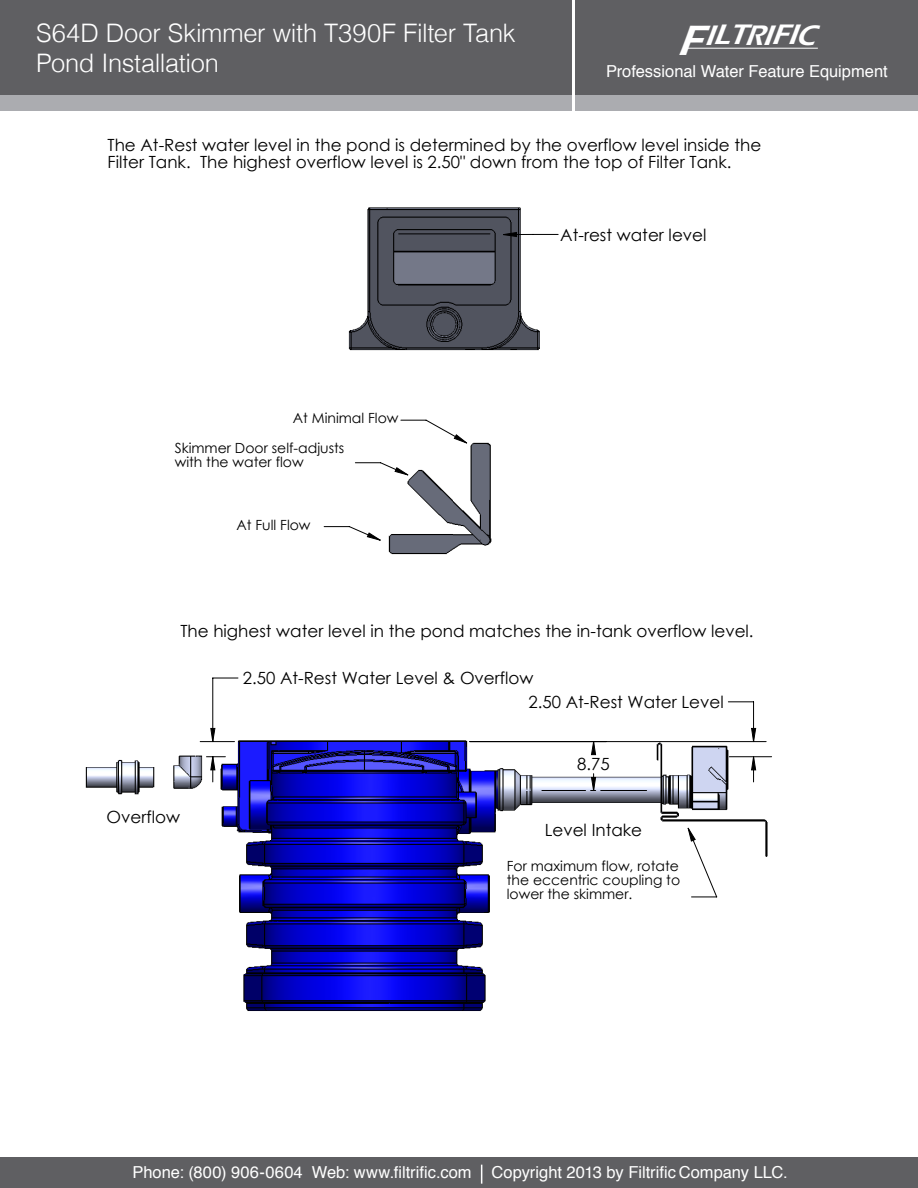
<style>
.page{position:relative;width:918px;height:1188px;background:#fff}
.page>*{position:absolute;margin:0;border:0;box-sizing:border-box;transform-origin:0 0}
.t1{font:italic 600 29.25px "Eras ITC";color:#fff}
.Captions{font:300 25.5px/30px "Helvetica";letter-spacing:-.015em;color:#fff}
.t2{font:16.8px/23.9px "Century Gothic";color:#000}
.t3{font:16.5px "Helvetica";color:#fff}
.t4{font:13.95px/14px "Century Gothic";color:#000}
.s1{font-size:43.95px}
</style>
<div class="page">
<div style="left:0;top:74px;width:572px;height:37px;background:#abacb0"></div>
<div style="left:0;top:0;width:572px;height:94px;background:#5f5f62"></div>
<div style="left:0;top:1157px;width:918px;height:31px;background:#5f5f62"></div>
<svg style="left:481px;top:1165px;width:1px;height:19px"></svg>
<img style="left:85px;top:725px;width:687px;height:286px">
<img style="left:348px;top:207px;width:192px;height:144px">
<svg style="left:323px;top:419px;width:395px;height:479px"></svg>
<hr style="left:470px;top:741px;width:296px;height:1px;background:#000">
<svg style="left:728px;top:701px;width:26px;height:1px"></svg>
<hr style="left:753px;top:702px;width:1px;height:40px;background:#000">
<hr style="left:729px;top:756px;width:43px;height:1px;background:#000">
<hr style="left:399px;top:233px;width:91px;height:1px;background:#000">
<hr style="left:200px;top:741px;width:34px;height:1px;background:#000">
<svg style="left:213px;top:678px;width:25px;height:1px"></svg>
<hr style="left:212px;top:678px;width:1px;height:64px;background:#000">
<svg style="left:367px;top:435px;width:328px;height:406px"></svg>
<svg style="left:503px;top:232px;width:55px;height:5px"></svg>
<svg style="left:542px;top:728px;width:214px;height:63px"></svg>
<svg style="left:206px;top:728px;width:19px;height:54px"></svg>
<div style="left:576px;top:74px;width:342px;height:37px;background:#abacb0"></div>
<div style="left:576px;top:0;width:342px;height:94px;background:#5f5f62"></div>
<hr style="left:687px;top:48px;width:131px;height:1px;background:#fff">
<p class="Captions" style="left:36px;top:17px;width:481px">S64D Door Skimmer with T390F Filter Tank<br>Pond Installation</p>
<p class="t1" style="left:677px;top:18px;width:151px"><span class="s1">F</span>ILTRI C</p>
<p class="t1" style="left:771px;top:18px;width:38px">FI</p>
<p class="t3" style="left:606px;top:59px;width:283px">Professional Water Feature Equipment</p>
<p class="t2" style="left:108px;top:136px;width:655px;line-height:16.8px">The At-Rest water level in the pond is determined by the overflow level inside the<br>Filter Tank. The highest overflow level is 2.50" down from the top of Filter Tank.</p>
<p class="t4" style="left:175px;top:403px;width:225px;line-height:29.4px;text-indent:118px">At Minimal Flow<br>Skimmer Door self-adjusts</p>
<p class="t4" style="left:175px;top:454px;width:130px">with the water flow</p>
<p class="t4" style="left:236px;top:518px;width:76px">At Full Flow</p>
<p class="t2" style="left:560px;top:223px;width:148px">At-rest water level</p>
<p class="t2" style="left:180px;top:618px;width:575px">The highest water level in the pond matches the in-tank overflow level.</p>
<p class="t2" style="left:529px;top:666px;width:197px;text-indent:-286px">2.50 At-Rest Water Level &amp; Overflow<br>2.50 At-Rest Water Level</p>
<p class="t2" style="left:107px;top:805px;width:75px">Overflow</p>
<p class="t2" style="left:577px;top:752px;width:34px">8.75</p>
<p class="t2" style="left:545px;top:818px;width:99px">Level Intake</p>
<p class="t4" style="left:507px;top:859px;width:175px;text-align:justify">For maximum flow, rotate the eccentric coupling to lower the skimmer.</p>
<p class="t3" style="left:133px;top:1159px;width:656px">Phone: (800) 906-0604 Web: www.filtrific.com Copyright 2013 by Filtrific Company LLC.</p>
</div>
